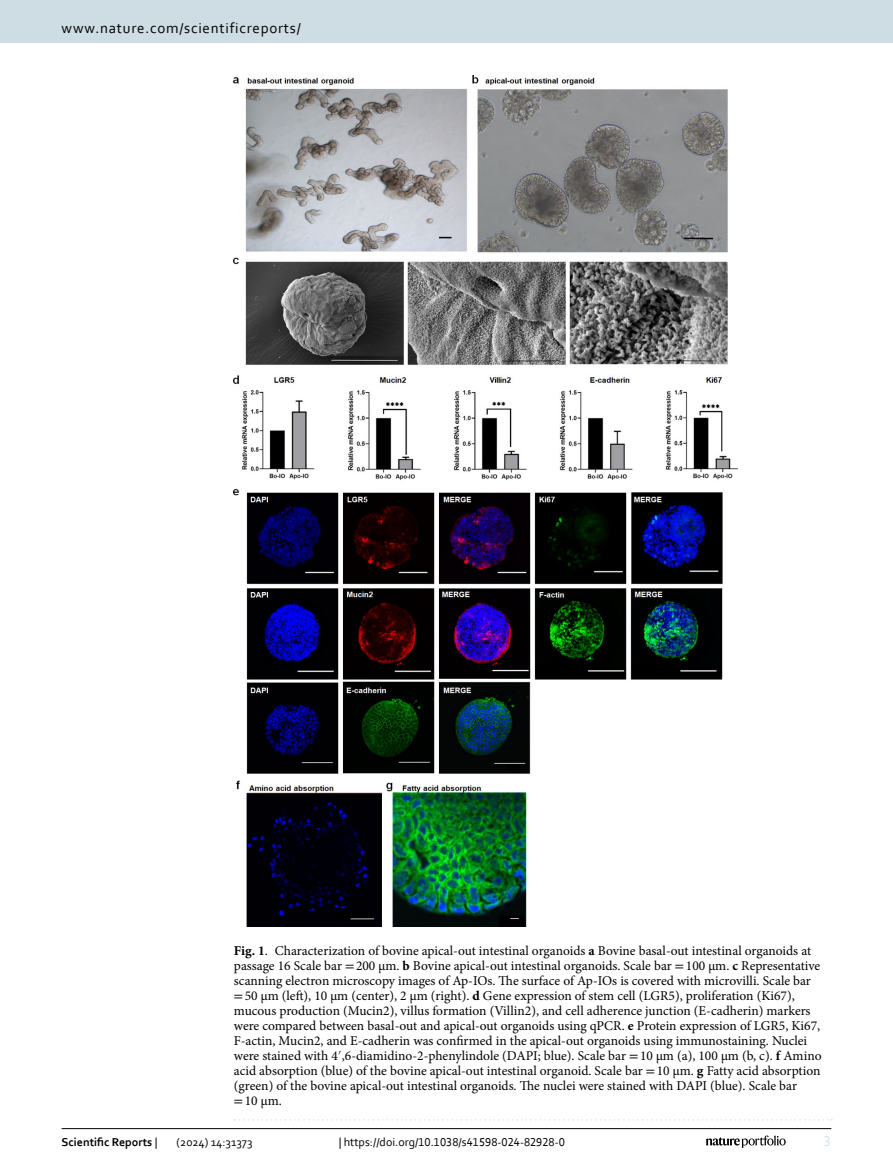
<style>
.page{position:relative;width:893px;height:1174px;background:#fff}
.page>*{position:absolute;margin:0;border:0;box-sizing:border-box;transform-origin:0 0}
.t1{font:15px "Corbel";letter-spacing:.05em;color:#000}
.t2{font:15px "Corbel";color:#d9e4eb}
.Figure_Caption{font:13.5px/15px "Minion Pro";color:#000}
.t3{font:12px "Corbel";color:#000}
.t4{font:700 12px "Corbel";color:#000}
.s1{font-weight:700}
.s2{font-family:"STIX"}
.s3{font-weight:400}
</style>
<div class="page">
<img style="left:234px;top:76px;width:504px;height:850px">
<svg style="left:235px;top:1119px;width:597px;height:1px"></svg>
<hr style="left:62px;top:1128px;width:769px;height:1px;background:#000">
<svg style="left:706px;top:1135px;width:80px;height:12px"></svg>
<div style="left:0;top:0;width:893px;height:43px;background:#cedde4"></div>
<p class="t1" style="left:62px;top:18px;width:241px">www.nature.com/scientificreports/</p>
<p class="Figure_Caption" style="left:234px;top:942px;width:589px"><span class="s1">Fig. 1</span>. Characterization of bovine apical-out intestinal organoids <span class="s1">a</span> Bovine basal-out intestinal organoids at passage 16 Scale bar <span class="s2">=</span>200 μm. <span class="s1">b</span> Bovine apical-out intestinal organoids. Scale bar <span class="s2">=</span>100 μm. <span class="s1">c</span> Representative scanning electron microscopy images of Ap-IOs. The surface of Ap-IOs is covered with microvilli. Scale bar <span class="s2">=</span>50 μm (left), 10 μm (center), 2 μm (right). <span class="s1">d</span> Gene expression of stem cell (LGR5), proliferation (Ki67), mucous production (Mucin2), villus formation (Villin2), and cell adherence junction (E-cadherin) markers were compared between basal-out and apical-out organoids using qPCR. <span class="s1">e</span> Protein expression of LGR5, Ki67, F-actin, Mucin2, and E-cadherin was confirmed in the apical-out organoids using immunostaining. Nuclei were stained with 4<span class="s2">′</span>,6-diamidino-2-phenylindole (DAPI; blue). Scale bar <span class="s2">=</span>10 μm (a), 100 μm (b, c). <span class="s1">f</span> Amino acid absorption (blue) of the bovine apical-out intestinal organoid. Scale bar <span class="s2">=</span>10 μm. <span class="s1">g</span> Fatty acid absorption (green) of the bovine apical-out intestinal organoids. The nuclei were stained with DAPI (blue). Scale bar <span class="s2">=</span>10 μm.</p>
<p class="t4" style="left:62px;top:1134px;width:97px">Scientific Reports <span class="s3">|</span></p>
<p class="t3" style="left:177px;top:1134px;width:77px">(2024) 14:31373</p>
<p class="t3" style="left:339px;top:1134px;width:228px">| https://doi.org/10.1038/s41598-024-82928-0</p>
<p class="t2" style="left:824px;top:1132px;width:9px">3</p>
</div>
